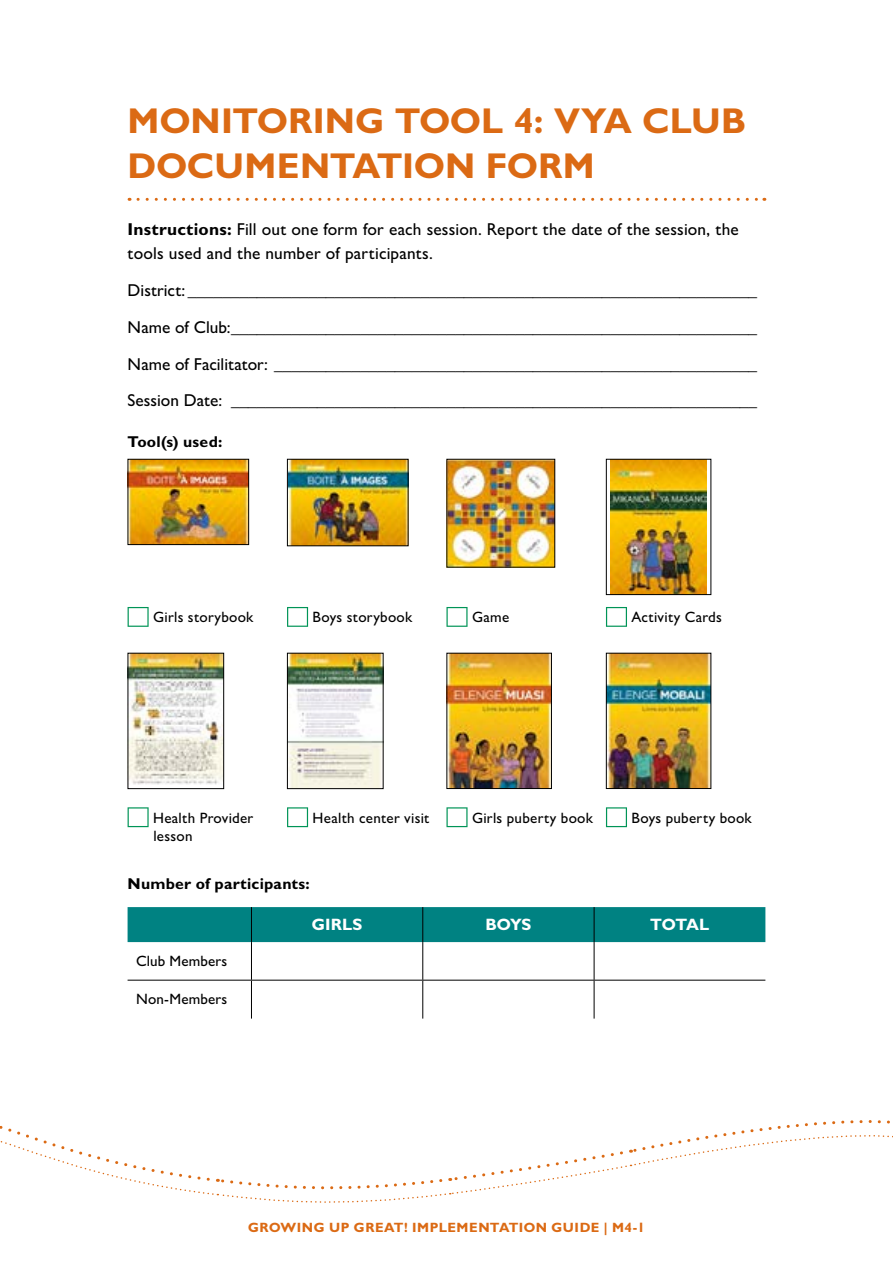
<style>
.page{position:relative;width:893px;height:1263px;background:#fff}
.page>*{position:absolute;margin:0;border:0;box-sizing:border-box;transform-origin:0 0}
.t1{font:700 36px/45px "Gill Sans MT Pro";letter-spacing:.005em;color:#db6a14}
.Tool_Form{font:500 17.25px/24px "Gill Sans MT Pro";letter-spacing:.01em;color:#000}
.t2{font:700 16.5px "Gill Sans MT Pro";color:#fff}
.Figure_Title{font:700 15.75px "Gill Sans MT Pro";letter-spacing:.015em;color:#000}
.Tool_Table_Text{font:500 15px/18px "Gill Sans MT Pro";letter-spacing:.02em;color:#000}
.t3{font:700 13.5px "Gill Sans MT Pro";letter-spacing:.04em;color:#db6a14}
.s1{font-weight:700}
</style>
<div class="page">
<svg style="left:0;top:1120px;width:893px;height:83px"></svg>
<svg style="left:138px;top:198px;width:627px;height:3px"></svg>
<img style="left:130px;top:461px;width:117px;height:82px">
<div style="left:128px;top:459px;width:121px;height:86px;border:1px solid #000"></div>
<img style="left:289px;top:461px;width:117px;height:83px">
<div style="left:287px;top:459px;width:121px;height:87px;border:1px solid #000"></div>
<img style="left:448px;top:461px;width:105px;height:104px">
<img style="left:611px;top:461px;width:96px;height:132px">
<div style="left:606px;top:459px;width:105px;height:136px;border:1px solid #000"></div>
<svg style="left:128px;top:607px;width:21px;height:20px"></svg>
<svg style="left:287px;top:607px;width:21px;height:20px"></svg>
<svg style="left:446px;top:607px;width:22px;height:20px"></svg>
<svg style="left:606px;top:607px;width:21px;height:20px"></svg>
<img style="left:130px;top:655px;width:92px;height:130px">
<div style="left:128px;top:653px;width:96px;height:136px;border:1px solid #000"></div>
<img style="left:289px;top:655px;width:93px;height:132px">
<div style="left:287px;top:653px;width:97px;height:136px;border:1px solid #000"></div>
<img style="left:448px;top:655px;width:102px;height:132px">
<div style="left:446px;top:653px;width:106px;height:136px;border:1px solid #000"></div>
<img style="left:608px;top:655px;width:101px;height:132px">
<div style="left:606px;top:653px;width:105px;height:136px;border:1px solid #000"></div>
<svg style="left:128px;top:807px;width:21px;height:20px"></svg>
<svg style="left:287px;top:807px;width:21px;height:20px"></svg>
<svg style="left:446px;top:807px;width:22px;height:20px"></svg>
<svg style="left:606px;top:807px;width:21px;height:20px"></svg>
<div style="left:128px;top:907px;width:637px;height:35px;background:#008282"></div>
<hr style="left:128px;top:980px;width:123px;height:1px;background:#000">
<hr style="left:251px;top:980px;width:172px;height:1px;background:#000">
<hr style="left:423px;top:980px;width:171px;height:1px;background:#000">
<hr style="left:594px;top:980px;width:171px;height:1px;background:#000">
<hr style="left:594px;top:907px;width:1px;height:35px;background:#000">
<hr style="left:594px;top:942px;width:1px;height:38px;background:#000">
<hr style="left:594px;top:980px;width:1px;height:38px;background:#000">
<hr style="left:251px;top:907px;width:1px;height:35px;background:#000">
<hr style="left:422px;top:907px;width:1px;height:35px;background:#000">
<hr style="left:251px;top:942px;width:1px;height:38px;background:#000">
<hr style="left:422px;top:942px;width:1px;height:38px;background:#000">
<hr style="left:251px;top:980px;width:1px;height:38px;background:#000">
<hr style="left:422px;top:980px;width:1px;height:38px;background:#000">
<h1 class="t1" style="left:128px;top:97px;width:620px">MONITORING TOOL 4: VYA CLUB<br>DOCUMENTATION FORM</h1>
<p class="Tool_Form" style="left:128px;top:217px;width:613px"><span class="s1">Instructions:</span> Fill out one form for each session. Report the date of the session, the tools used and the number of participants.</p>
<p class="Tool_Form" style="left:128px;top:278px;width:631px">District:_</p>
<p class="Tool_Form" style="left:128px;top:315px;width:631px">Name of Club:_</p>
<p class="Tool_Form" style="left:128px;top:352px;width:631px">Name of Facilitator:_</p>
<p class="Tool_Form" style="left:128px;top:388px;width:631px">Session Date: _</p>
<p class="Figure_Title" style="left:128px;top:432px;width:96px">Tool(s) used:</p>
<p class="Tool_Table_Text" style="left:153px;top:608px;width:102px">Girls storybook</p>
<p class="Tool_Table_Text" style="left:313px;top:608px;width:101px">Boys storybook</p>
<p class="Tool_Table_Text" style="left:472px;top:608px;width:39px">Game</p>
<p class="Tool_Table_Text" style="left:631px;top:608px;width:92px">Activity Cards</p>
<p class="Tool_Table_Text" style="left:153px;top:808px;width:102px">Health Provider lesson</p>
<p class="Tool_Table_Text" style="left:313px;top:808px;width:118px">Health center visit</p>
<p class="Tool_Table_Text" style="left:472px;top:808px;width:122px">Girls puberty book</p>
<p class="Tool_Table_Text" style="left:631px;top:808px;width:122px">Boys puberty book</p>
<p class="Figure_Title" style="left:128px;top:874px;width:184px">Number of participants:</p>
<p class="t2" style="left:312px;top:914px;width:52px">GIRLS</p>
<p class="t2" style="left:485px;top:914px;width:48px">BOYS</p>
<p class="t2" style="left:650px;top:914px;width:60px">TOTAL</p>
<p class="Tool_Table_Text" style="left:136px;top:952px;width:93px">Club Members</p>
<p class="Tool_Table_Text" style="left:136px;top:990px;width:93px">Non-Members</p>
<p class="t3" style="left:248px;top:1219px;width:398px">GROWING UP GREAT! IMPLEMENTATION GUIDE | M4-1</p>
</div>
